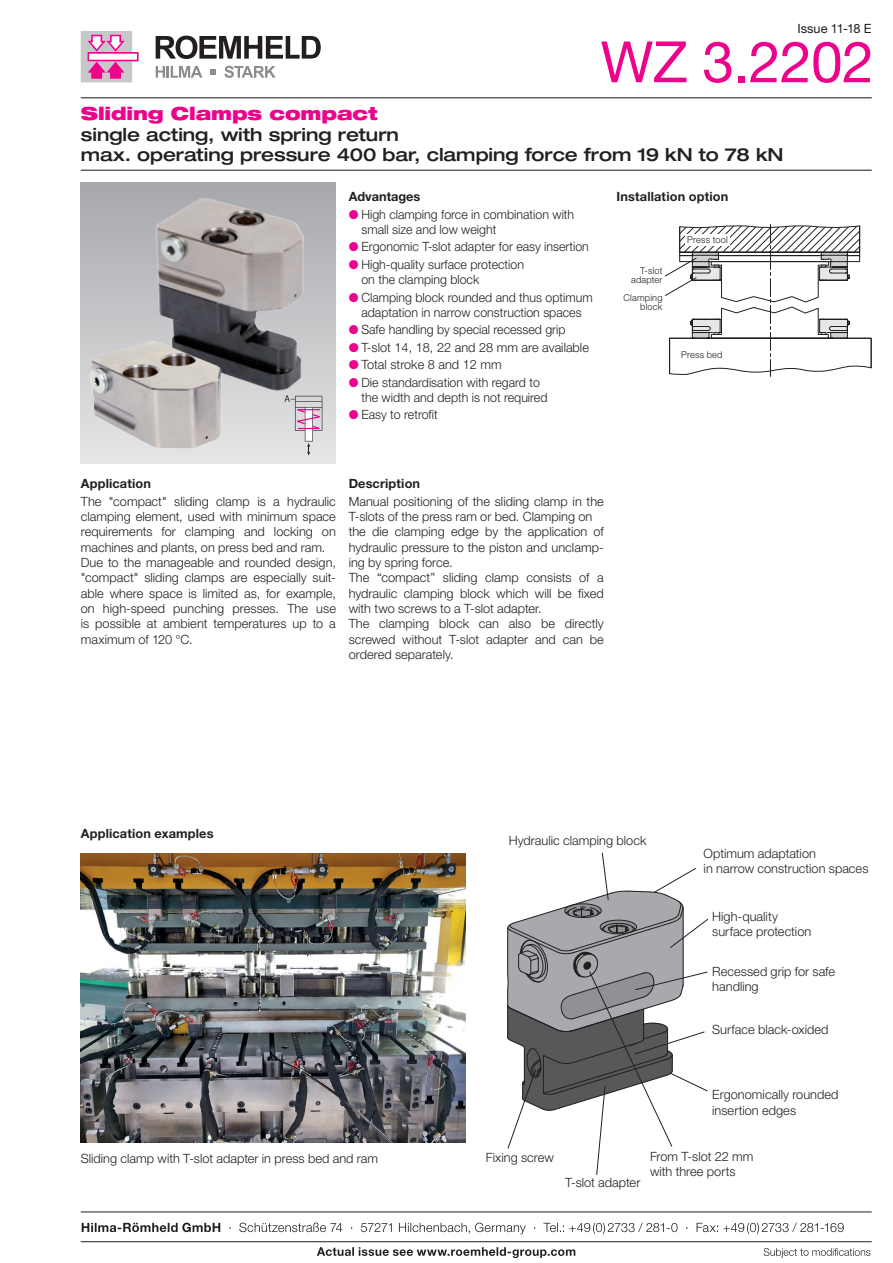
<style>
.page{position:relative;width:893px;height:1263px;background:#fff}
.page>*{position:absolute;margin:0;border:0;box-sizing:border-box;transform-origin:0 0}
.t1{font:57px "Helvetica Neue";letter-spacing:-.01em;color:#ed028c}
.t2{font:500 expanded 18px/20.2px "Helvetica Neue";letter-spacing:-.005em;color:#231f20}
.t3{font:900 expanded 18px "Helvetica Neue";letter-spacing:-.01em;color:#ed028c}
.t4{font:300 12.75px/15.3px "Helvetica Neue";color:#231f20}
.t5{font:700 12.75px "Helvetica Neue";letter-spacing:.01em;color:#231f20}
.t6{font:12.75px "Helvetica Neue";color:#231f20}
.t7{font:300 9.45px/9px "Helvetica Neue";letter-spacing:.02em;color:#231f20;text-align:right}
.s1{color:#ed028c}
</style>
<div class="page">
<svg style="left:156px;top:36px;width:165px;height:23px"></svg>
<svg style="left:156px;top:66px;width:46px;height:12px"></svg>
<svg style="left:224px;top:66px;width:52px;height:12px"></svg>
<svg style="left:210px;top:69px;width:6px;height:6px"></svg>
<svg style="left:81px;top:31px;width:58px;height:51px"></svg>
<hr style="left:81px;top:170px;width:791px;height:1px;background:#231f20">
<hr style="left:81px;top:97px;width:791px;height:1px;background:#231f20">
<div style="left:81px;top:183px;width:255px;height:280px;background:linear-gradient(to bottom,#a7a8ac,#e4e5e7)"></div>
<svg style="left:284px;top:404px;width:38px;height:51px;background:#d7cbd4"></svg>
<img style="left:132px;top:182px;width:197px;height:222px">
<img style="left:81px;top:332px;width:157px;height:127px">
<svg style="left:665px;top:224px;width:207px;height:152px"></svg>
<div style="left:685px;top:234px;width:45px;height:12px;background:#fff"></div>
<hr style="left:81px;top:1241px;width:791px;height:1px;background:#231f20">
<hr style="left:81px;top:1212px;width:791px;height:1px;background:#231f20">
<svg style="left:82px;top:1222px;width:762px;height:12px"></svg>
<svg style="left:764px;top:1248px;width:106px;height:10px"></svg>
<svg style="left:317px;top:1247px;width:258px;height:11px"></svg>
<img style="left:81px;top:853px;width:384px;height:289px">
<svg style="left:507px;top:853px;width:201px;height:322px"></svg>
<p class="t6" style="left:797px;top:21px;width:76px">Issue 11-18 E</p>
<h1 class="t1" style="left:601px;top:28px;width:275px">WZ 3.2202</h1>
<h2 class="t3" style="left:81px;top:102px;width:298px">Sliding Clamps compact</h2>
<h2 class="t2" style="left:81px;top:124px;width:704px">single acting, with spring return<br>max. operating pressure 400 bar, clamping force from 19 kN to 78 kN</h2>
<p class="t5" style="left:349px;top:189px;width:73px">Advantages</p>
<p class="t4" style="left:361px;top:206px;width:214px;text-indent:-13px"><span class="s1">●</span> High clamping force in combination with small size and low weight</p>
<p class="t4" style="left:349px;top:239px;width:242px"><span class="s1">●</span> Ergonomic T-slot adapter for easy insertion</p>
<p class="t4" style="left:361px;top:256px;width:164px;text-indent:-13px"><span class="s1">●</span> High-quality surface protection on the clamping block</p>
<p class="t4" style="left:349px;top:289px;width:246px;text-align:center"><span class="s1">●</span> Clamping block rounded and thus optimum adaptation in narrow construction spaces</p>
<p class="t4" style="left:349px;top:322px;width:218px"><span class="s1">●</span> Safe handling by special recessed grip</p>
<p class="t4" style="left:349px;top:339px;width:242px"><span class="s1">●</span> T-slot 14, 18, 22 and 28 mm are available</p>
<p class="t4" style="left:349px;top:357px;width:155px"><span class="s1">●</span> Total stroke 8 and 12 mm</p>
<p class="t4" style="left:361px;top:374px;width:188px;text-indent:-13px"><span class="s1">●</span> Die standardisation with regard to the width and depth is not required</p>
<p class="t4" style="left:349px;top:407px;width:91px"><span class="s1">●</span> Easy to retrofit</p>
<p class="t5" style="left:617px;top:189px;width:113px">Installation option</p>
<p class="t7" style="left:687px;top:235px;width:42px">Press tool</p>
<p class="t7" style="left:631px;top:266px;width:33px">T-slot adapter</p>
<p class="t7" style="left:624px;top:293px;width:40px">Clamping block</p>
<p class="t7" style="left:681px;top:350px;width:43px">Press bed</p>
<p class="t5" style="left:81px;top:476px;width:72px">Application</p>
<p class="t4" style="left:81px;top:493px;width:257px">The "compact" sliding clamp is a hydraulic clamping element, used with minimum space requirements for clamping and locking on machines and plants, on press bed and ram.<br>Due to the manageable and rounded design, "compact" sliding clamps are especially suit&shy;able where space is limited as, for example, on high-speed punching presses. The use is possible at ambient temperatures up to a maximum of 120 °C.</p>
<p class="t5" style="left:349px;top:476px;width:73px">Description</p>
<p class="t4" style="left:349px;top:493px;width:257px">Manual positioning of the sliding clamp in the T-slots of the press ram or bed. Clamping on the die clamping edge by the application of hydraulic pressure to the piston and unclamp&shy;ing by spring force.<br>The “compact” sliding clamp consists of a hydraulic clamping block which will be fixed with two screws to a T-slot adapter.<br>The clamping block can also be directly screwed without T-slot adapter and can be ordered separately.</p>
<p class="t5" style="left:81px;top:825px;width:134px">Application examples</p>
<p class="t4" style="left:509px;top:833px;width:139px">Hydraulic clamping block</p>
<p class="t4" style="left:704px;top:845px;width:166px">Optimum adaptation<br>in narrow construction spaces</p>
<p class="t4" style="left:712px;top:908px;width:101px">High-quality surface protection</p>
<p class="t4" style="left:712px;top:963px;width:124px">Recessed grip for safe handling</p>
<p class="t4" style="left:712px;top:1021px;width:118px">Surface black-oxided</p>
<p class="t4" style="left:712px;top:1087px;width:128px">Ergonomically rounded insertion edges</p>
<p class="t4" style="left:81px;top:1151px;width:299px">Sliding clamp with T-slot adapter in press bed and ram</p>
<p class="t4" style="left:486px;top:1150px;width:69px">Fixing screw</p>
<p class="t4" style="left:565px;top:1175px;width:77px">T-slot adapter</p>
<p class="t4" style="left:650px;top:1148px;width:105px">From T-slot 22 mm with three ports</p>
</div>
